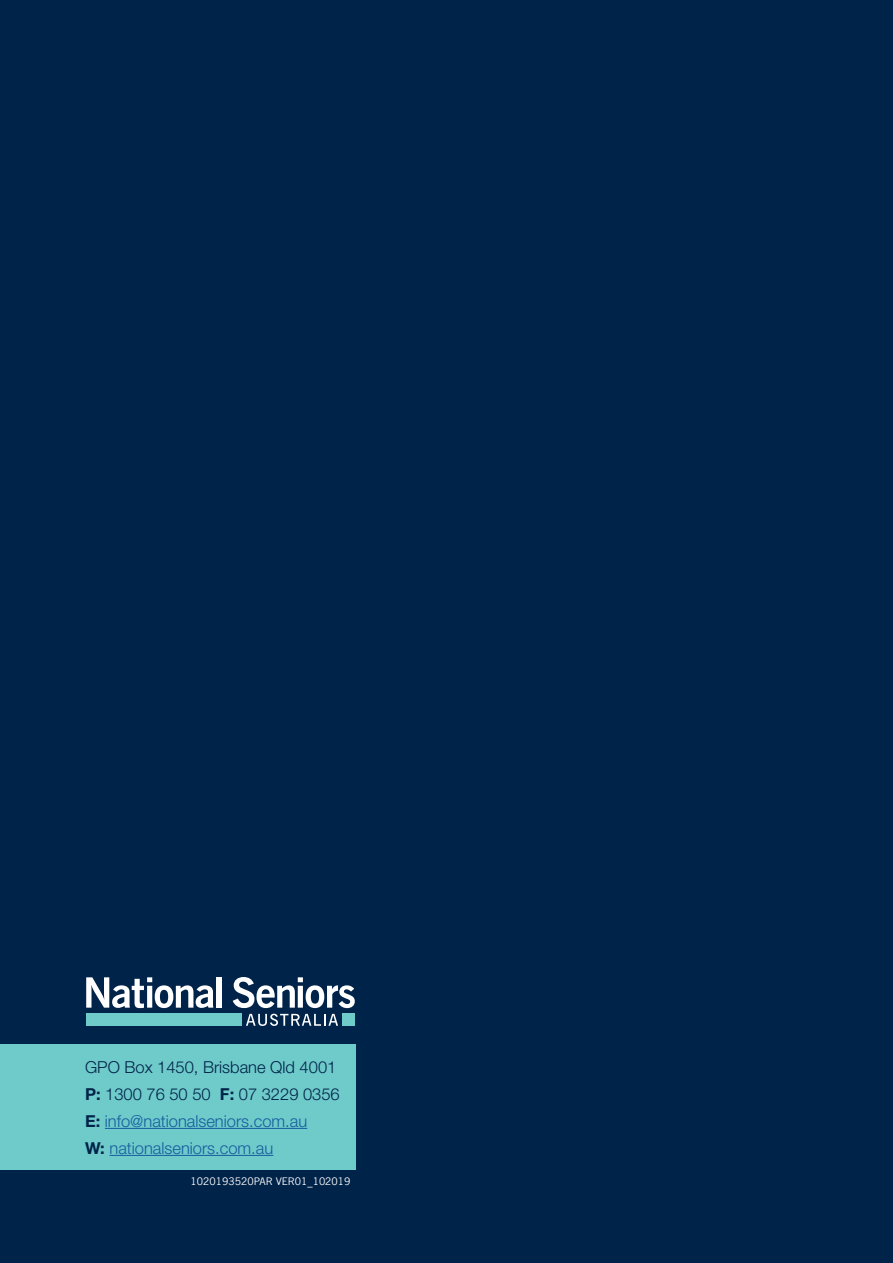
<style>
.page{position:relative;width:893px;height:1263px;background:#002349}
.page>*{position:absolute;margin:0;border:0;box-sizing:border-box;transform-origin:0 0}
.t1{font:300 16.5px "Helvetica Neue LT Std";color:#175d9e}
.t2{font:300 16.5px/27px "Helvetica Neue LT Std";color:#002349}
._006_Report_BulletPo{font:10.5px "News Gothic BT";color:#fff}
.s1{font-weight:700}
.s2{font-weight:700;color:#002349}
</style>
<div class="page">
<div style="left:0;top:1044px;width:356px;height:126px;background:#6fcaca"></div>
<hr style="left:105px;top:1128px;width:202px;height:1px;background:#175d9e">
<hr style="left:109px;top:1155px;width:164px;height:1px;background:#175d9e">
<div style="left:86px;top:1014px;width:156px;height:12px;background:#6fcaca"></div>
<div style="left:342px;top:1014px;width:13px;height:12px;background:#6fcaca"></div>
<svg style="left:86px;top:977px;width:127px;height:31px"></svg>
<div style="left:216px;top:977px;width:5px;height:31px;background:#fff"></div>
<svg style="left:233px;top:977px;width:122px;height:31px"></svg>
<svg style="left:246px;top:1014px;width:92px;height:12px"></svg>
<p class="t2" style="left:85px;top:1053px;width:256px">GPO Box 1450, Brisbane Qld 4001<br><span class="s1">P:</span> 1300 76 50 50 <span class="s1">F:</span> 07 3229 0356</p>
<p class="t1" style="left:85px;top:1111px;width:224px"><span class="s2">E:</span> info@nationalseniors.com.au</p>
<p class="t1" style="left:85px;top:1138px;width:190px"><span class="s2">W:</span> nationalseniors.com.au</p>
<p class="_006_Report_BulletPo" style="left:190px;top:1174px;width:162px">1020193520PAR VER01_102019</p>
</div>
